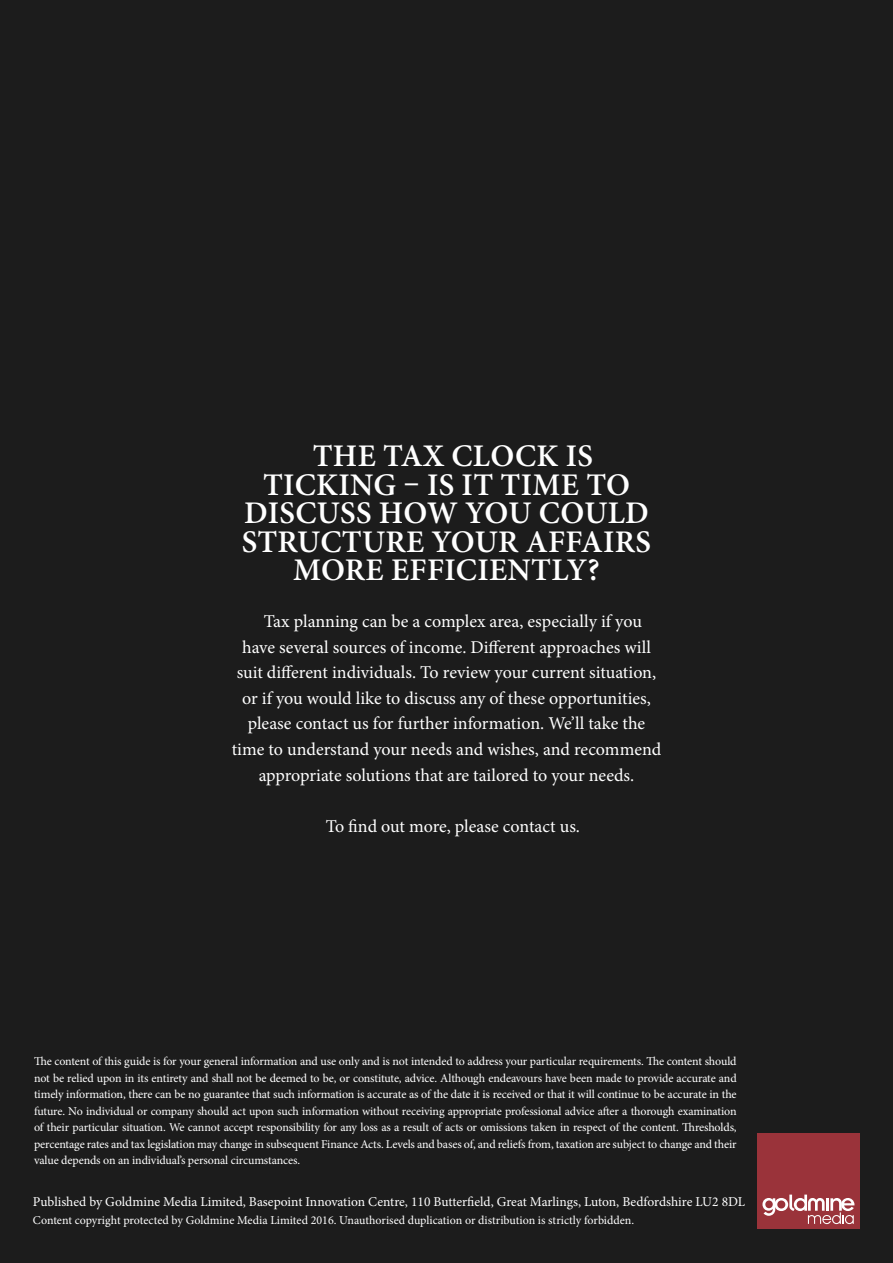
<style>
.page{position:relative;width:893px;height:1263px;background:#1c1c1c}
.page>*{position:absolute;margin:0;border:0;box-sizing:border-box;transform-origin:0 0}
.t1{font:600 31.5px/28.5px "Minion Pro";letter-spacing:.01em;color:#fff;text-align:center}
.t2{font:18px "Minion Pro";letter-spacing:-.005em;color:#fff}
.t3{font:13.5px "Minion Pro";letter-spacing:-.005em;color:#fff}
.t4{font:12px/16.5px "Minion Pro";letter-spacing:-.005em;color:#fff;text-align:justify}
</style>
<div class="page">
<div style="left:757px;top:1133px;width:103px;height:96px;background:#9a333a"></div>
<svg style="left:762px;top:1194px;width:92px;height:30px"></svg>
<h1 class="t1" style="left:242px;top:442px;width:411px">THE TAX CLOCK IS<br>TICKING – IS IT TIME TO<br>DISCUSS HOW YOU COULD<br>STRUCTURE YOUR AFFAIRS<br>MORE EFFICIENTLY?</h1>
<h2 class="t2" style="left:264px;top:610px;width:380px">Tax planning can be a complex area, especially if you</h2>
<h2 class="t2" style="left:242px;top:635px;width:410px">have several sources of income. Different approaches will</h2>
<h2 class="t2" style="left:237px;top:661px;width:421px">suit different individuals. To review your current situation,</h2>
<h2 class="t2" style="left:242px;top:686px;width:410px">or if you would like to discuss any of these opportunities,</h2>
<h2 class="t2" style="left:248px;top:712px;width:399px">please contact us for further information. We’ll take the</h2>
<h2 class="t2" style="left:232px;top:737px;width:431px">time to understand your needs and wishes, and recommend</h2>
<h2 class="t2" style="left:259px;top:763px;width:377px">appropriate solutions that are tailored to your needs.</h2>
<h2 class="t2" style="left:326px;top:814px;width:256px">To find out more, please contact us.</h2>
<p class="t4" style="left:34px;top:1053px;width:704px">The content of this guide is for your general information and use only and is not intended to address your particular requirements. The content should not be relied upon in its entirety and shall not be deemed to be, or constitute, advice. Although endeavours have been made to provide accurate and timely information, there can be no guarantee that such information is accurate as of the date it is received or that it will continue to be accurate in the future. No individual or company should act upon such information without receiving appropriate professional advice after a thorough examination of their particular situation. We cannot accept responsibility for any loss as a result of acts or omissions taken in respect of the content. Thresholds, percentage rates and tax legislation may change in subsequent Finance Acts. Levels and bases of, and reliefs from, taxation are subject to change and their value depends on an individual’s personal circumstances.</p>
<p class="t3" style="left:33px;top:1193px;width:714px">Published by Goldmine Media Limited, Basepoint Innovation Centre, 110 Butterfield, Great Marlings, Luton, Bedfordshire LU2 8DL</p>
<p class="t4" style="left:33px;top:1212px;width:603px">Content copyright protected by Goldmine Media Limited 2016. Unauthorised duplication or distribution is strictly forbidden.</p>
</div>
